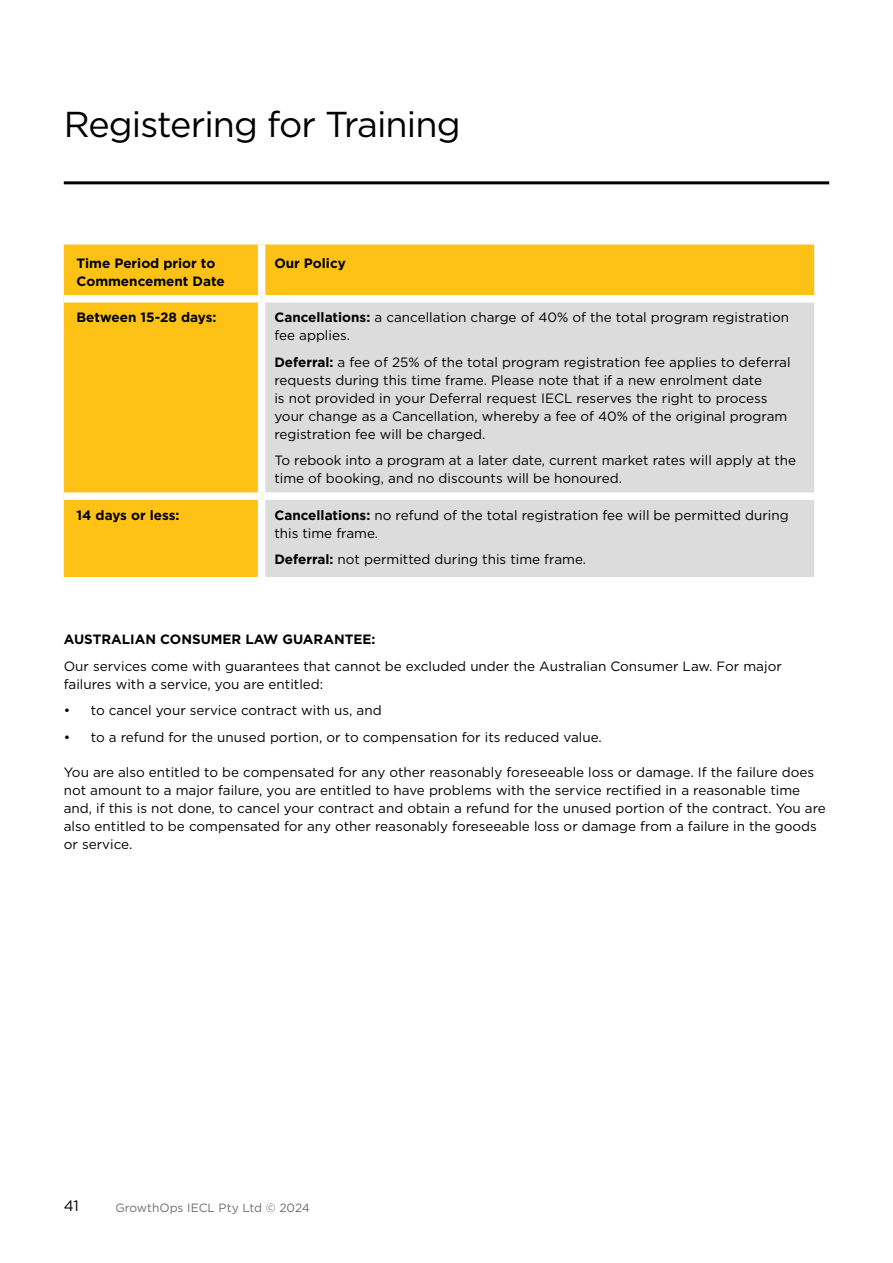
<style>
.page{position:relative;width:893px;height:1263px;background:#fff}
.page>*{position:absolute;margin:0;border:0;box-sizing:border-box;transform-origin:0 0}
.t1{font:36px "Gotham";letter-spacing:-.025em;color:#000}
.t2{font:15px "Gotham";color:#000}
.t3{font:13.5px/18px "Gotham";color:#000}
.t4{font:700 13.5px/18px "Gotham";color:#000}
.t5{font:12px "Gotham";color:#6d6e71}
.s1{font-weight:700}
</style>
<div class="page">
<hr style="left:64px;top:181px;width:765px;height:3px;background:#000">
<div style="left:64px;top:244px;width:750px;height:333px;background:#fdc215"></div>
<div style="left:265px;top:303px;width:549px;height:274px;background:#dcdcdd"></div>
<div style="left:258px;top:244px;width:7px;height:51px;background:#fff"></div>
<div style="left:64px;top:295px;width:198px;height:8px;background:#fff"></div>
<div style="left:64px;top:492px;width:198px;height:8px;background:#fff"></div>
<div style="left:262px;top:295px;width:552px;height:8px;background:#fff"></div>
<div style="left:258px;top:303px;width:7px;height:189px;background:#fff"></div>
<div style="left:262px;top:492px;width:552px;height:8px;background:#fff"></div>
<div style="left:258px;top:500px;width:7px;height:77px;background:#fff"></div>
<h1 class="t1" style="left:64px;top:101px;width:398px">Registering for Training</h1>
<p class="t4" style="left:77px;top:254px;width:150px">Time Period prior to<br>Commencement Date</p>
<p class="t4" style="left:274px;top:254px;width:73px">Our Policy</p>
<p class="t4" style="left:77px;top:308px;width:142px">Between 15-28 days:</p>
<p class="t3" style="left:274px;top:308px;width:516px"><span class="s1">Cancellations:</span> a cancellation charge of 40% of the total program registration fee applies.</p>
<p class="t3" style="left:274px;top:353px;width:518px"><span class="s1">Deferral:</span> a fee of 25% of the total program registration fee applies to deferral requests during this time frame. Please note that if a new enrolment date<br>is not provided in your Deferral request IECL reserves the right to process your change as a Cancellation, whereby a fee of 40% of the original program registration fee will be charged.</p>
<p class="t3" style="left:274px;top:451px;width:523px">To rebook into a program at a later date, current market rates will apply at the time of booking, and no discounts will be honoured.</p>
<p class="t4" style="left:77px;top:506px;width:104px">14 days or less:</p>
<p class="t3" style="left:274px;top:506px;width:516px"><span class="s1">Cancellations:</span> no refund of the total registration fee will be permitted during this time frame.</p>
<p class="t3" style="left:274px;top:550px;width:311px"><span class="s1">Deferral:</span> not permitted during this time frame.</p>
<p class="t4" style="left:64px;top:630px;width:313px">AUSTRALIAN CONSUMER LAW GUARANTEE:</p>
<p class="t3" style="left:64px;top:657px;width:720px">Our services come with guarantees that cannot be excluded under the Australian Consumer Law. For major failures with a service, you are entitled:</p>
<p class="t3" style="left:64px;top:701px;width:319px">• to cancel your service contract with us, and</p>
<p class="t3" style="left:64px;top:728px;width:538px">• to a refund for the unused portion, or to compensation for its reduced value.</p>
<p class="t3" style="left:64px;top:763px;width:764px">You are also entitled to be compensated for any other reasonably foreseeable loss or damage. If the failure does not amount to a major failure, you are entitled to have problems with the service rectified in a reasonable time and, if this is not done, to cancel your contract and obtain a refund for the unused portion of the contract. You are also entitled to be compensated for any other reasonably foreseeable loss or damage from a failure in the goods or service.</p>
<p class="t2" style="left:64px;top:1196px;width:17px">41</p>
<p class="t5" style="left:115px;top:1200px;width:196px">GrowthOps IECL Pty Ltd © 2024</p>
</div>
